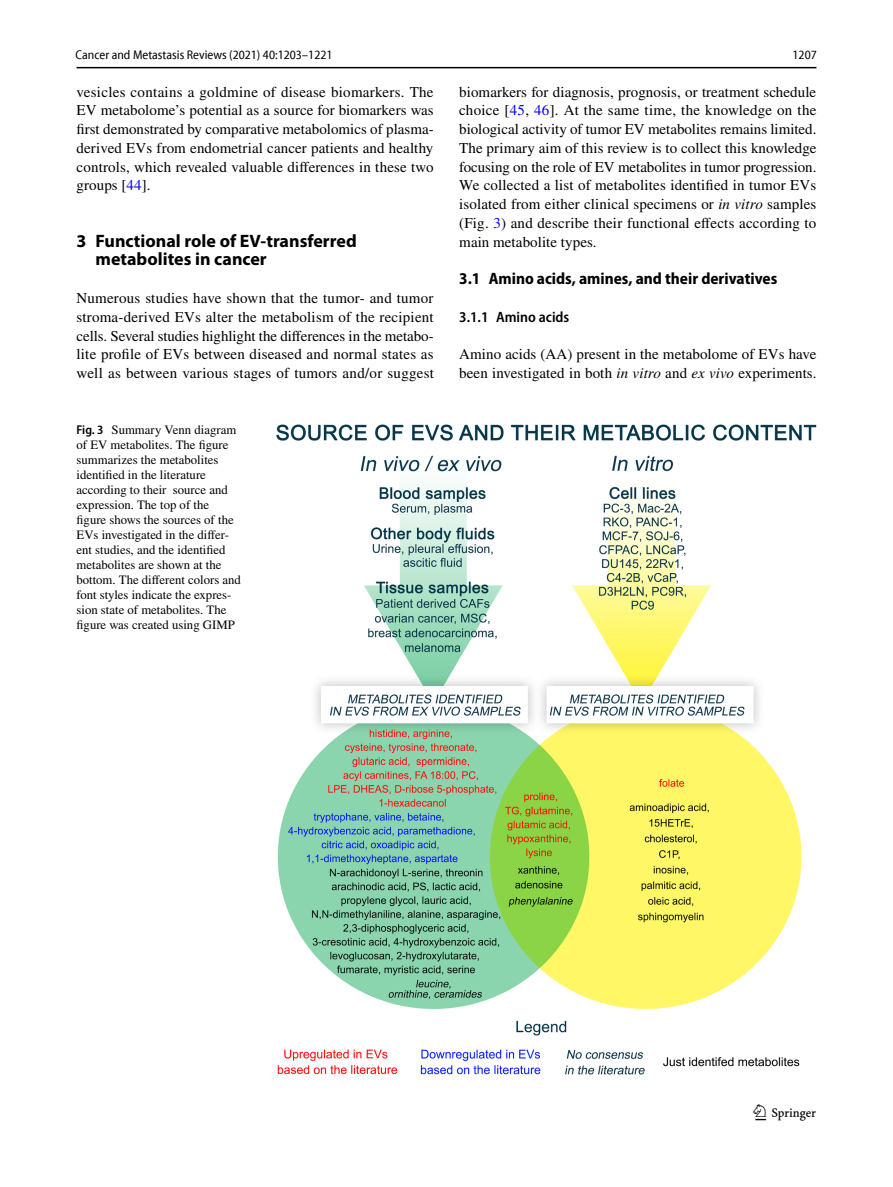
<style>
.page{position:relative;width:893px;height:1187px;background:#fff}
.page>*{position:absolute;margin:0;border:0;box-sizing:border-box;transform-origin:0 0}
.t1{font:22.5px "Springnew Regular 3";color:#000}
.t2{font:700 18px/18.8px "Myriad Pro";color:#000}
.t3{font:700 semi-condensed 16.5px "Myriad Pro";color:#000}
.t4{font:15px/18.8px "STIX";letter-spacing:.01em;color:#000;text-align:justify}
.t5{font:600 semi-condensed 15px "Myriad Pro";color:#000}
.t6{font:12.75px/15px "STIX";color:#000}
.t7{font:semi-condensed 12.75px "Myriad Pro Unic";color:#000}
.s1{color:#00f}
.s2{font-family:"Myriad Pro";font-weight:600;font-stretch:semi-condensed}
.s3{font-style:italic}
</style>
<div class="page">
<hr style="left:77px;top:67px;width:739px;height:1px;background:#000">
<img style="left:276px;top:424px;width:540px;height:649px">
<p class="t7" style="left:76px;top:50px;width:258px">Cancer and Metastasis Reviews (2021) 40:1203–1221</p>
<p class="t7" style="left:793px;top:50px;width:26px">1207</p>
<p class="t4" style="left:77px;top:83px;width:359px">vesicles contains a goldmine of disease biomarkers. The EV metabolome’s potential as a source for biomarkers was first demonstrated by comparative metabolomics of plasma&shy;derived EVs from endometrial cancer patients and healthy controls, which revealed valuable differences in these two groups [<span class="s1">44</span>].</p>
<p class="t2" style="left:96px;top:231px;width:263px;text-indent:-19px">3 Functional role of EV‑transferred metabolites in cancer</p>
<p class="t4" style="left:77px;top:289px;width:359px">Numerous studies have shown that the tumor- and tumor stroma-derived EVs alter the metabolism of the recipient cells. Several studies highlight the differences in the metabo&shy;lite profile of EVs between diseased and normal states as well as between various stages of tumors and/or suggest</p>
<p class="t6" style="left:77px;top:423px;width:166px"><span class="s2">Fig. 3</span> Summary Venn diagram of EV metabolites. The figure summarizes the metabolites identified in the literature according to their source and expression. The top of the figure shows the sources of the<br>EVs investigated in the differ&shy;ent studies, and the identified metabolites are shown at the bottom. The different colors and font styles indicate the expres&shy;sion state of metabolites. The figure was created using GIMP</p>
<p class="t4" style="left:459px;top:83px;width:359px">biomarkers for diagnosis, prognosis, or treatment schedule choice [<span class="s1">45</span>, <span class="s1">46</span>]. At the same time, the knowledge on the biological activity of tumor EV metabolites remains limited.<br>The primary aim of this review is to collect this knowledge focusing on the role of EV metabolites in tumor progression.<br>We collected a list of metabolites identified in tumor EVs isolated from either clinical specimens or <span class="s3">in vitro</span> samples (Fig. <span class="s1">3</span>) and describe their functional effects according to main metabolite types.</p>
<p class="t3" style="left:459px;top:269px;width:320px">3.1 Amino acids, amines, and their derivatives</p>
<p class="t5" style="left:459px;top:308px;width:112px">3.1.1 Amino acids</p>
<p class="t4" style="left:459px;top:346px;width:359px">Amino acids (AA) present in the metabolome of EVs have been investigated in both <span class="s3">in vitro</span> and <span class="s3">ex vivo</span> experiments.</p>
<h1 class="t1" style="left:755px;top:1104px;width:62px">1 3</h1>
</div>
